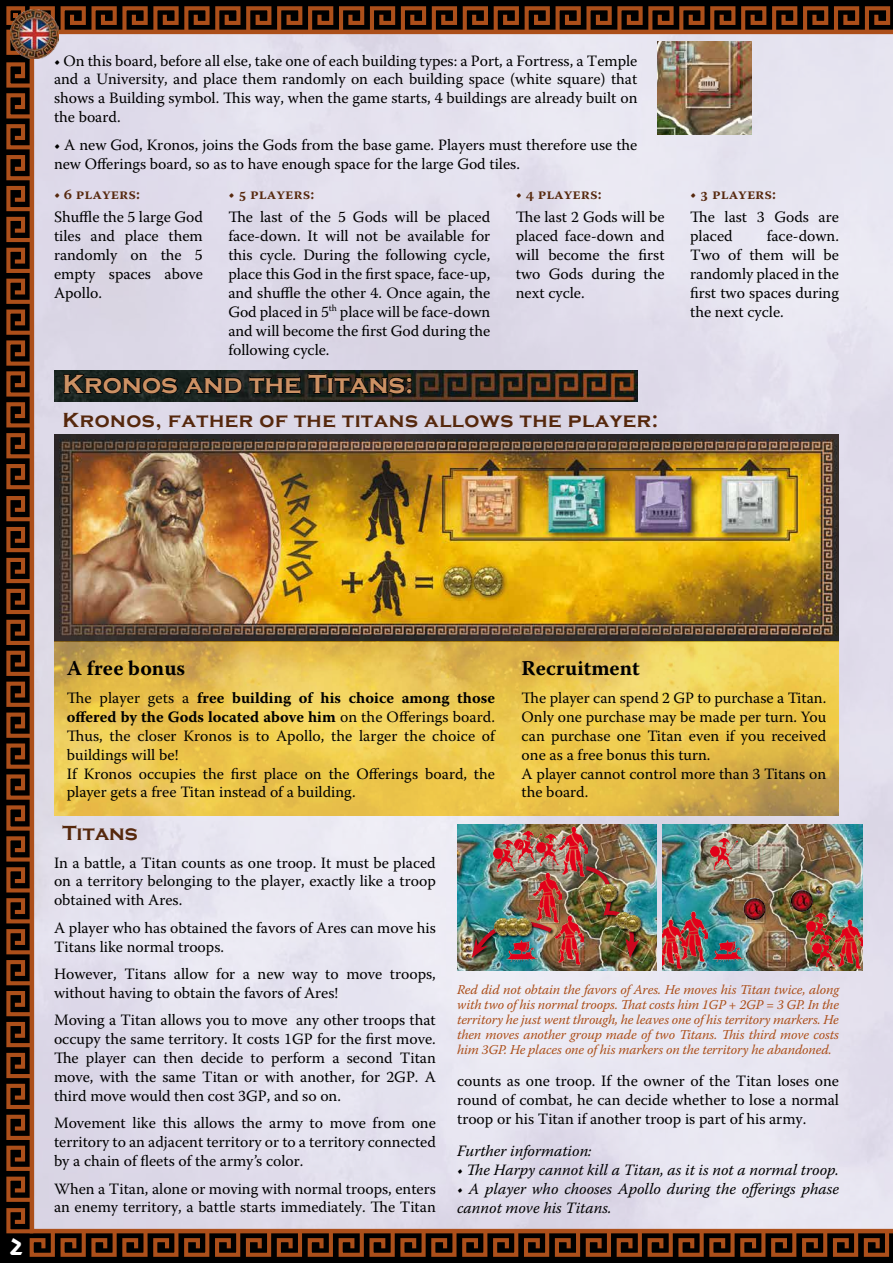
<style>
.page{position:relative;width:893px;height:1263px;background:#fff}
.page>*{position:absolute;margin:0;border:0;box-sizing:border-box;transform-origin:0 0}
.t1{font:700 27px "Copperplate Gothic";color:#cc9164}
.t2{font:24px "Adonais";color:#fff}
.t3{font:700 21px "Copperplate Gothic";letter-spacing:.025em;color:#56280d}
.t4{font:700 21px "Warnock Pro";letter-spacing:.005em;color:#000}
.t5{font:15.75px/18.9px "Warnock Pro";color:#000}
.t6{font:italic 15.75px/18.9px "Warnock Pro";color:#000}
.t7{font:italic 13.5px/15px "Warnock Pro";letter-spacing:-.01em;color:#ac4f1a;text-align:justify}
.s1{color:#56280d}
.s2{font-weight:600;color:#56280d}
.s3{font-weight:700}
</style>
<div class="page">
<img style="left:4px;top:4px;width:888px;height:1255px">
<img style="left:10px;top:10px;width:49px;height:48px">
<p class="t5" style="left:54px;top:51px;width:585px;text-align:justify">• On this board, before all else, take one of each building types: a Port, a Fortress, a Temple and a University, and place them randomly on each building space (white square) that shows a Building symbol. This way, when the game starts, 4 buildings are already built on the board.</p>
<p class="t5" style="left:54px;top:135px;width:585px">• A new God, Kronos, joins the Gods from the base game. Players must therefore use the new Offerings board, so as to have enough space for the large God tiles.</p>
<p class="t5" style="left:54px;top:182px;width:150px;line-height:23.1px"><span class="s1">•</span> <span class="s2">6 players:<br></span>Shuffle the 5 large God</p>
<p class="t5" style="left:54px;top:226px;width:150px;text-align:justify">tiles and place them randomly on the 5 empty spaces above Apollo.</p>
<p class="t5" style="left:228px;top:182px;width:263px;line-height:23.1px"><span class="s1">•</span> <span class="s2">5 players:<br></span>The last of the 5 Gods will be placed</p>
<p class="t5" style="left:228px;top:226px;width:263px;text-align:justify">face-down. It will not be available for this cycle. During the following cycle, place this God in the first space, face-up, and shuffle the other 4. Once again, the God placed in 5<sup>th</sup> place will be face-down and will become the first God during the following cycle.</p>
<p class="t5" style="left:516px;top:182px;width:150px;line-height:23.1px"><span class="s1">•</span> <span class="s2">4 players:<br></span>The last 2 Gods will be</p>
<p class="t5" style="left:516px;top:226px;width:150px;text-align:justify">placed face-down and will become the first two Gods during the next cycle.</p>
<h1 class="t1" style="left:63px;top:369px;width:352px">Kronos and the Titans:</h1>
<h3 class="t3" style="left:63px;top:408px;width:597px">Kronos, father of the titans allows the player:</h3>
<p class="t5" style="left:690px;top:182px;width:150px;line-height:23.1px"><span class="s1">•</span> <span class="s2">3 players:<br></span>The last 3 Gods are</p>
<p class="t5" style="left:690px;top:226px;width:44px">placed</p>
<p class="t5" style="left:690px;top:226px;width:150px;text-align:justify;text-indent:77px">face-down.<br>Two of them will be randomly placed in the first two spaces during the next cycle.</p>
<h2 class="t2" style="left:10px;top:1236px;width:15px">2</h2>
<h3 class="t4" style="left:67px;top:656px;width:120px">A free bonus</h3>
<p class="t5" style="left:67px;top:688px;width:430px">The player gets a <span class="s3">free building of his choice among those offered by the Gods located above him</span> on the Offerings board.<br>Thus, the closer Kronos is to Apollo, the larger the choice of buildings will be!<br>If Kronos occupies the first place on the Offerings board, the player gets a free Titan instead of a building.</p>
<h3 class="t4" style="left:522px;top:656px;width:120px">Recruitment</h3>
<p class="t5" style="left:522px;top:688px;width:306px">The player can spend 2 GP to purchase a Titan.<br>Only one purchase may be made per turn. You can purchase one Titan even if you received one as a free bonus this turn.<br>A player cannot control more than 3 Titans on the board.</p>
<h3 class="t3" style="left:63px;top:821px;width:77px">Titans</h3>
<p class="t5" style="left:54px;top:853px;width:383px;text-align:justify">In a battle, a Titan counts as one troop. It must be placed on a territory belonging to the player, exactly like a troop obtained with Ares.</p>
<p class="t5" style="left:54px;top:918px;width:383px">A player who has obtained the favors of Ares can move his<br>Titans like normal troops.</p>
<p class="t5" style="left:54px;top:964px;width:383px">However, Titans allow for a new way to move troops, without having to obtain the favors of Ares!</p>
<p class="t5" style="left:54px;top:1010px;width:383px;text-align:justify">Moving a Titan allows you to move any other troops that occupy the same territory. It costs 1GP for the first move.<br>The player can then decide to perform a second Titan move, with the same Titan or with another, for 2GP. A third move would then cost 3GP, and so on.</p>
<p class="t5" style="left:54px;top:1113px;width:383px;text-align:justify">Movement like this allows the army to move from one territory to an adjacent territory or to a territory connected by a chain of fleets of the army’s color.</p>
<p class="t5" style="left:54px;top:1179px;width:383px">When a Titan, alone or moving with normal troops, enters an enemy territory, a battle starts immediately. The Titan</p>
<p class="t7" style="left:457px;top:981px;width:383px">Red did not obtain the favors of Ares. He moves his Titan twice, along with two of his normal troops. That costs him 1GP + 2GP = 3 GP. In the territory he just went through, he leaves one of his territory markers. He then moves another group made of two Titans. This third move costs him 3GP. He places one of his markers on the territory he abandoned.</p>
<p class="t5" style="left:457px;top:1071px;width:383px;text-align:justify">counts as one troop. If the owner of the Titan loses one round of combat, he can decide whether to lose a normal troop or his Titan if another troop is part of his army.</p>
<p class="t6" style="left:457px;top:1141px;width:136px">Further information:</p>
<p class="t6" style="left:457px;top:1160px;width:383px">• The Harpy cannot kill a Titan, as it is not a normal troop.</p>
<p class="t6" style="left:457px;top:1179px;width:383px">• A player who chooses Apollo during the offerings phase cannot move his Titans.</p>
</div>
